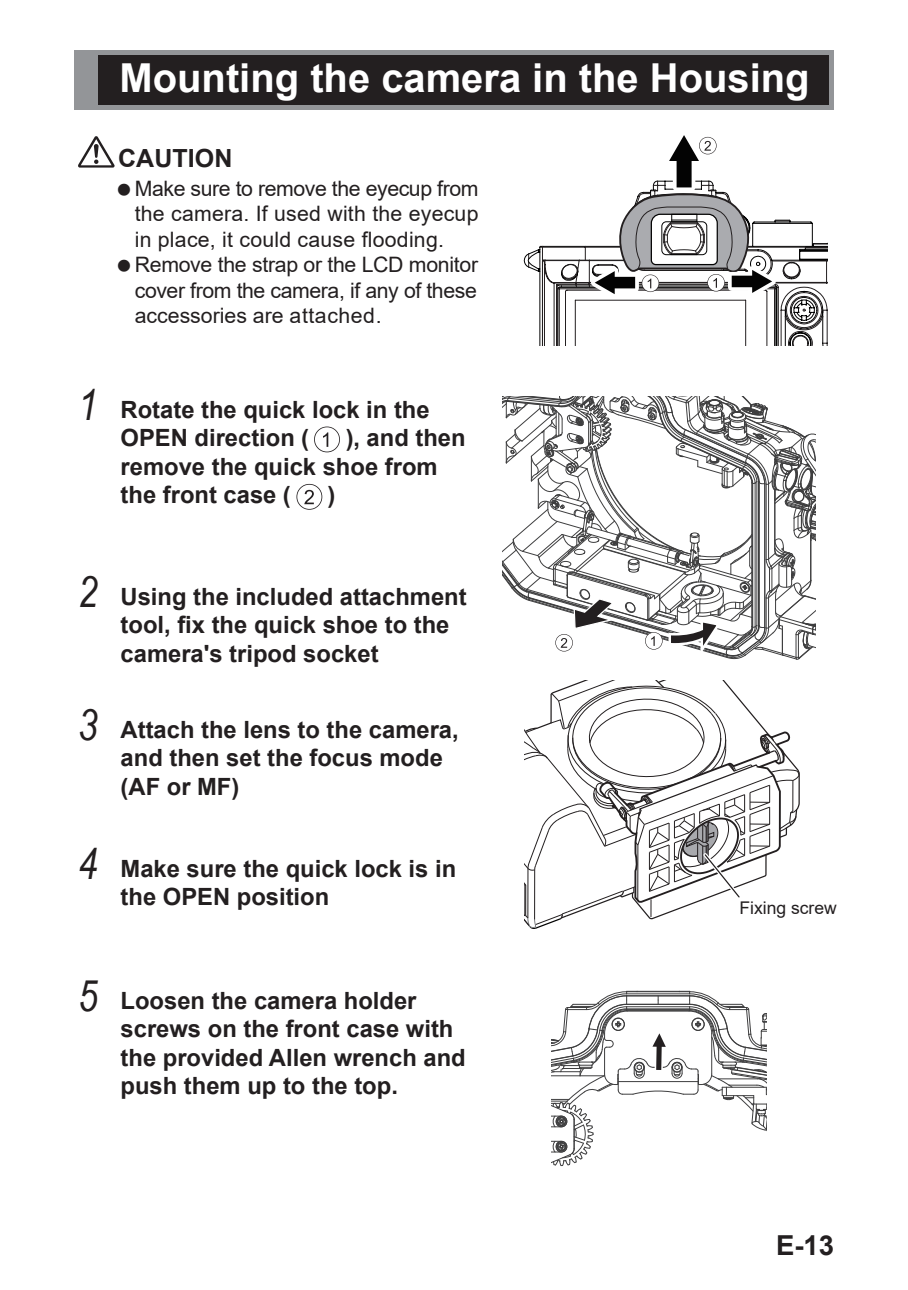
<style>
.page{position:relative;width:908px;height:1290px;background:#fff}
.page>*{position:absolute;margin:0;border:0;box-sizing:border-box;transform-origin:0 0}
.t1{font:italic 42.5px "Arial Narrow";color:#231f20}
.t2{font:700 40px "Arial";color:#fff}
.t3{font:700 27.5px "Arial";color:#231f20}
.t4{font:700 25px "Arial";color:#231f20}
.t5{font:700 23.75px/28.5px "Arial";color:#231f20}
.t6{font:21.25px/25.5px "Arial";letter-spacing:-.015em;color:#231f20}
.t7{font:17.5px "Arial";color:#231f20}
</style>
<div class="page">
<div style="left:77px;top:52px;width:21px;height:55px;background:#939598"></div>
<div style="left:98px;top:52px;width:732px;height:55px;background:#231f20"></div>
<div style="left:74px;top:51px;width:5px;height:56px;background:#939598"></div>
<div style="left:828px;top:51px;width:5px;height:56px;background:#939598"></div>
<div style="left:74px;top:50px;width:759px;height:5px;background:#939598"></div>
<div style="left:74px;top:105px;width:759px;height:5px;background:#939598"></div>
<svg style="left:502px;top:396px;width:314px;height:264px"></svg>
<svg style="left:524px;top:681px;width:276px;height:248px"></svg>
<svg style="left:528px;top:219px;width:298px;height:127px"></svg>
<svg style="left:584px;top:135px;width:198px;height:172px"></svg>
<svg style="left:551px;top:991px;width:216px;height:176px"></svg>
<svg style="left:78px;top:136px;width:36px;height:32px"></svg>
<svg style="left:314px;top:426px;width:26px;height:26px"></svg>
<svg style="left:296px;top:484px;width:26px;height:26px"></svg>
<h2 class="t2" style="left:119px;top:50px;width:691px">Mounting the camera in the Housing</h2>
<p class="t4" style="left:118px;top:140px;width:116px">CAUTION</p>
<p class="t6" style="left:135px;top:175px;width:345px">Make sure to remove the eyecup from the camera. If used with the eyecup in place, it could cause flooding.<br>Remove the strap or the LCD monitor cover from the camera, if any of these accessories are attached.</p>
<h1 class="t1" style="left:78px;top:375px;width:21px">1</h1>
<p class="t5" style="left:120px;top:395px;width:310px">Rotate the quick lock in the<br>OPEN direction (</p>
<p class="t5" style="left:120px;top:424px;width:346px;text-indent:225px">), and then remove the quick shoe from the front case (</p>
<p class="t5" style="left:327px;top:481px;width:9px">)</p>
<h1 class="t1" style="left:78px;top:562px;width:21px">2</h1>
<h1 class="t1" style="left:78px;top:695px;width:21px">3</h1>
<h1 class="t1" style="left:78px;top:834px;width:21px">4</h1>
<p class="t5" style="left:120px;top:582px;width:347px">Using the included attachment tool, fix the quick shoe to the camera's tripod socket</p>
<p class="t5" style="left:120px;top:715px;width:339px">Attach the lens to the camera, and then set the focus mode (AF or MF)</p>
<p class="t5" style="left:120px;top:854px;width:337px">Make sure the quick lock is in the OPEN position</p>
<h1 class="t1" style="left:78px;top:966px;width:21px">5</h1>
<p class="t5" style="left:120px;top:986px;width:346px">Loosen the camera holder screws on the front case with the provided Allen wrench and push them up to the top.</p>
<p class="t7" style="left:739px;top:896px;width:99px">Fixing screw</p>
<p class="t3" style="left:775px;top:1226px;width:60px">E-13</p>
</div>
